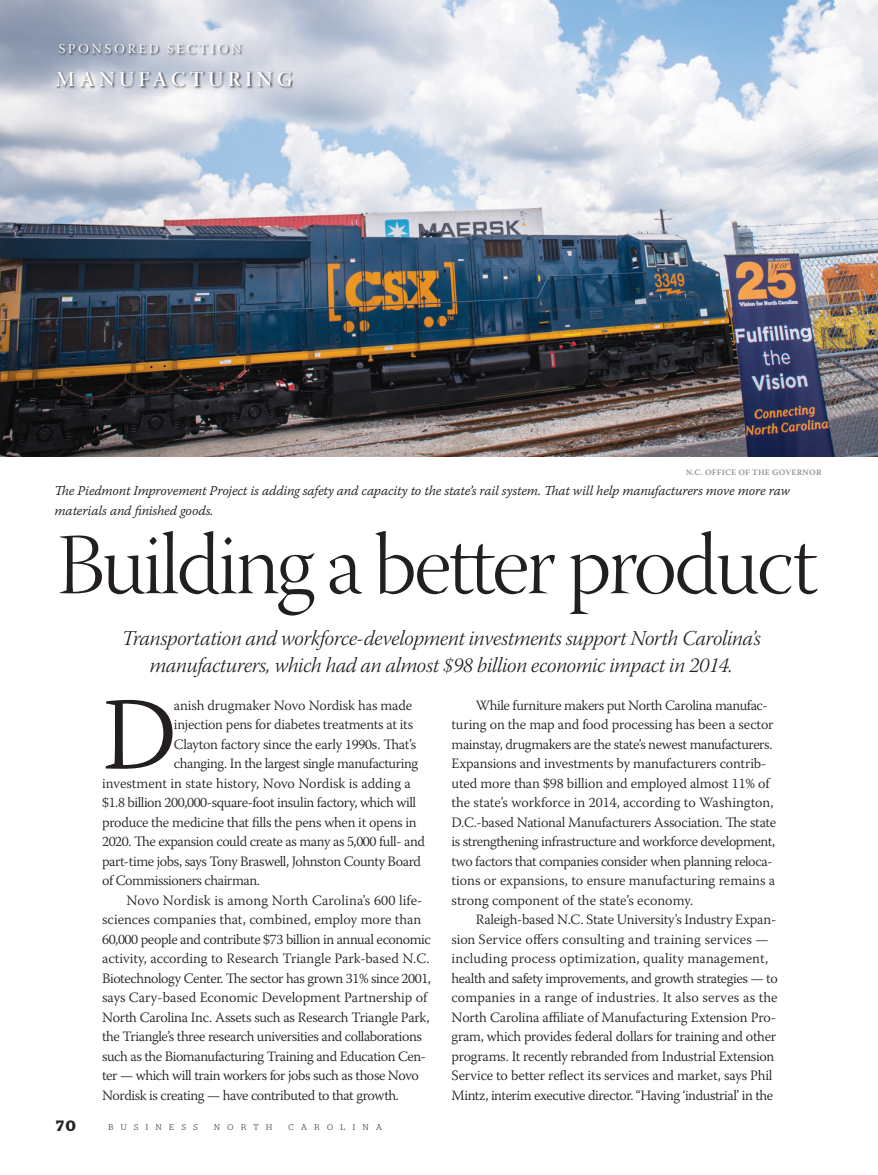
<style>
.page{position:relative;width:878px;height:1175px;background:#fff}
.page>*{position:absolute;margin:0;border:0;box-sizing:border-box;transform-origin:0 0}
.t1{font:300 103.05px "Warnock Pro";color:#231f20}
.t2{font:86.25px "Warnock Pro Light Disp";letter-spacing:-.03em;color:#231f20}
.t3{font:21px/27px "Warnock Pro Light It Subh";letter-spacing:-.01em;color:#231f20;text-align:center}
.t4{font:21px "Warnock Pro Semibold Disp";letter-spacing:.215em;color:#fff}
.t5{font:600 15px "Stag";color:#231f20}
.t6{font:300 14.25px/19.5px "Warnock Pro";letter-spacing:-.02em;color:#231f20}
.t7{font:300 14.25px "Warnock Pro";color:#231f20}
.t8{font:300 14.25px "Warnock Pro";letter-spacing:.01em;color:#231f20}
.t9{font:13.5px/19.5px "Warnock Pro Light It Capt";letter-spacing:-.02em;color:#231f20}
.t10{font:13.5px "Warnock Pro Subh";letter-spacing:.21em;color:#fff}
.t11{font:8.25px "Warnock Pro Semibold Capt";letter-spacing:.015em;color:#939598}
.t12{font:300 8.25px "Stag";letter-spacing:.915em;color:#231f20}
</style>
<div class="page">
<img style="left:0;top:0;width:878px;height:457px">
<div style="left:55px;top:71px;width:239px;height:19px;background:#231f20;opacity:.75"></div>
<div style="left:58px;top:44px;width:186px;height:12px;background:#231f20;opacity:.75"></div>
<p class="t10" style="left:59px;top:41px;width:184px">SPONSORED SECTION</p>
<h3 class="t4" style="left:56px;top:67px;width:238px">MANUFACTURING</h3>
<p class="t11" style="left:685px;top:467px;width:137px">N.C. OFFICE OF THE GOVERNOR</p>
<p class="t9" style="left:55px;top:481px;width:737px">The Piedmont Improvement Project is adding safety and capacity to the state’s rail system. That will help manufacturers move more raw materials and finished goods.</p>
<h2 class="t2" style="left:57px;top:518px;width:763px">Building a better product</h2>
<h3 class="t3" style="left:122px;top:627px;width:641px">Transportation and workforce-development investments support North Carolina’s manufacturers, which had an almost $98 billion economic impact in 2014.</h3>
<h1 class="t1" style="left:102px;top:672px;width:76px">D</h1>
<p class="t6" style="left:174px;top:695px;width:240px">anish drugmaker Novo Nordisk has made</p>
<p class="t6" style="left:174px;top:714px;width:241px">injection pens for diabetes treatments at its</p>
<p class="t6" style="left:174px;top:734px;width:244px">Clayton factory since the early 1990s. That’s</p>
<p class="t6" style="left:174px;top:753px;width:246px">changing. In the largest single manufacturing</p>
<p class="t7" style="left:102px;top:774px;width:310px">investment in state history, Novo Nordisk is adding a</p>
<p class="t6" style="left:102px;top:792px;width:315px">$1.8 billion 200,000-square-foot insulin factory, which will</p>
<p class="t6" style="left:102px;top:812px;width:316px">produce the medicine that fills the pens when it opens in</p>
<p class="t6" style="left:102px;top:831px;width:324px">2020. The expansion could create as many as 5,000 full- and</p>
<p class="t6" style="left:102px;top:851px;width:320px">part-time jobs, says Tony Braswell, Johnston County Board</p>
<p class="t6" style="left:102px;top:870px;width:159px">of Commissioners chairman.</p>
<p class="t8" style="left:126px;top:891px;width:297px">Novo Nordisk is among North Carolina’s 600 life-</p>
<p class="t7" style="left:102px;top:911px;width:321px">sciences companies that, combined, employ more than</p>
<p class="t6" style="left:102px;top:929px;width:330px">60,000 people and contribute $73 billion in annual economic</p>
<p class="t7" style="left:102px;top:950px;width:329px">activity, according to Research Triangle Park-based N.C.</p>
<p class="t6" style="left:102px;top:968px;width:330px">Biotechnology Center. The sector has grown 31% since 2001,</p>
<p class="t7" style="left:102px;top:989px;width:327px">says Cary-based Economic Development Partnership of</p>
<p class="t6" style="left:102px;top:1007px;width:329px">North Carolina Inc. Assets such as Research Triangle Park,</p>
<p class="t6" style="left:102px;top:1026px;width:321px">the Triangle’s three research universities and collaborations</p>
<p class="t6" style="left:102px;top:1046px;width:325px">such as the Biomanufacturing Training and Education Cen-</p>
<p class="t6" style="left:102px;top:1065px;width:318px">ter — which will train workers for jobs such as those Novo</p>
<p class="t6" style="left:102px;top:1085px;width:298px">Nordisk is creating — have contributed to that growth.</p>
<p class="t5" style="left:56px;top:1117px;width:21px">70</p>
<p class="t12" style="left:108px;top:1122px;width:91px">BUSINESS</p>
<p class="t12" style="left:214px;top:1122px;width:60px">NORTH</p>
<p class="t12" style="left:288px;top:1122px;width:95px">CAROLINA</p>
<p class="t6" style="left:451px;top:695px;width:326px;text-indent:24px">While furniture makers put North Carolina manufac&shy;turing on the map and food processing has been a sector mainstay, drugmakers are the state’s newest manufacturers.<br>Expansions and investments by manufacturers contrib&shy;uted more than $98 billion and employed almost 11% of the state’s workforce in 2014, according to Washington, D.C.-based National Manufacturers Association. The state is strengthening infrastructure and workforce development, two factors that companies consider when planning reloca&shy;tions or expansions, to ensure manufacturing remains a strong component of the state’s economy.</p>
<p class="t6" style="left:451px;top:909px;width:328px;text-indent:24px">Raleigh-based N.C. State University’s Industry Expan&shy;sion Service offers consulting and training services — including process optimization, quality management, health and safety improvements, and growth strategies — to companies in a range of industries. It also serves as the North Carolina affiliate of Manufacturing Extension Pro&shy;gram, which provides federal dollars for training and other programs. It recently rebranded from Industrial Extension Service to better reflect its services and market, says Phil Mintz, interim executive director. “Having ‘industrial’ in the</p>
</div>
